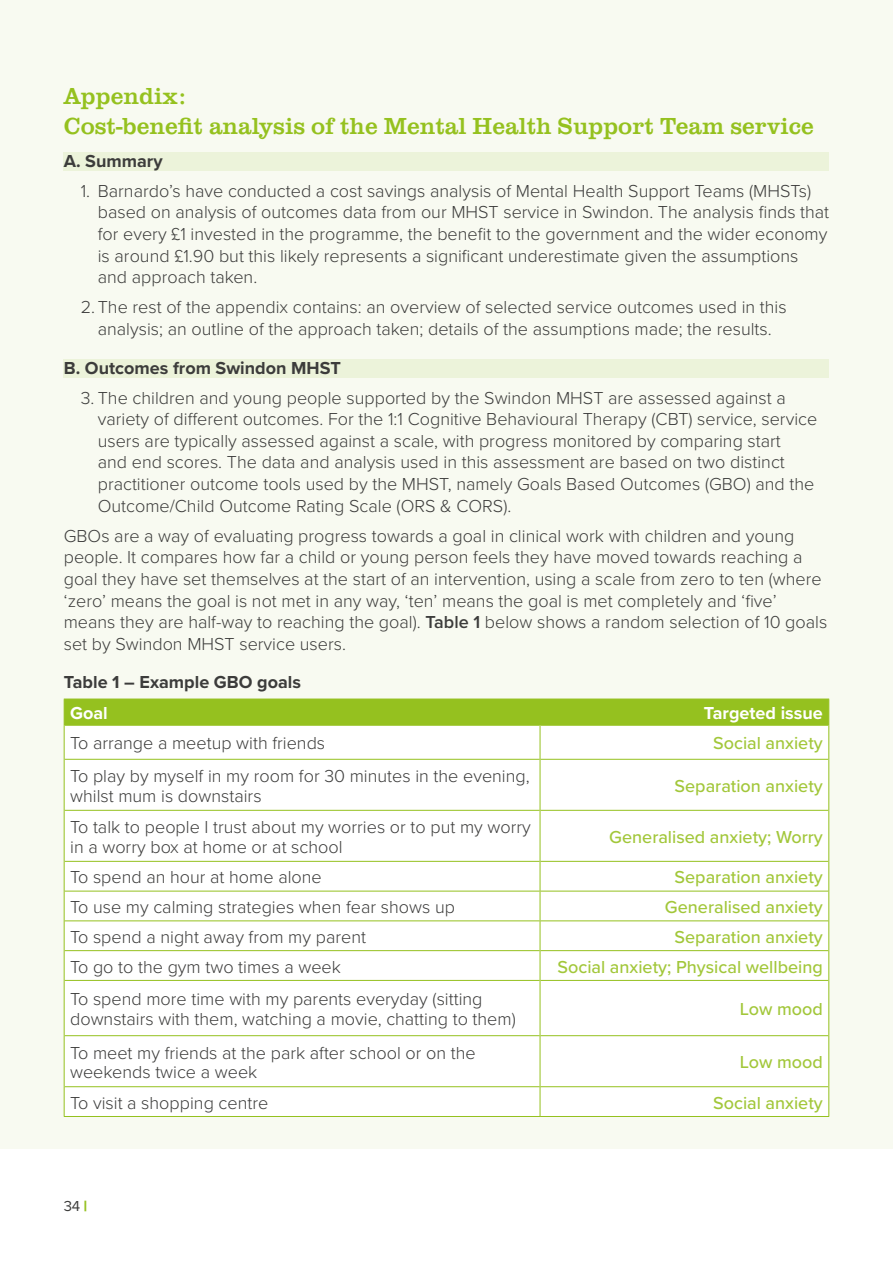
<style>
.page{position:relative;width:893px;height:1263px;background:#fff}
.page>*{position:absolute;margin:0;border:0;box-sizing:border-box;transform-origin:0 0}
.t1{font:24px/30px "URW Clarendon TOT";color:#95c11f}
.t2{font:300 18px/21.6px "Proxima Nova";color:#3c3c3b}
.t3{font:500 18px "Proxima Nova";color:#a2c73a}
.t4{font:700 18px "Proxima Nova";color:#3c3c3b}
.t5{font:700 18px "Proxima Nova";color:#fff}
.t6{font:15px "Proxima Nova";color:#3c3c3b}
.s1{font-weight:600}
.s2{font-weight:900;color:#95c11f}
</style>
<div class="page">
<div style="left:0;top:0;width:893px;height:1148px;background:#f8faf1"></div>
<div style="left:64px;top:152px;width:765px;height:18px;background:#ecf3da"></div>
<div style="left:64px;top:359px;width:765px;height:18px;background:#ecf3da"></div>
<div style="left:65px;top:726px;width:763px;height:390px;background:#fff"></div>
<hr style="left:64px;top:725px;width:1px;height:34px;background:#95c11f">
<hr style="left:828px;top:725px;width:1px;height:34px;background:#95c11f">
<hr style="left:64px;top:759px;width:1px;height:51px;background:#95c11f">
<hr style="left:828px;top:759px;width:1px;height:51px;background:#95c11f">
<hr style="left:64px;top:810px;width:1px;height:51px;background:#95c11f">
<hr style="left:828px;top:810px;width:1px;height:51px;background:#95c11f">
<hr style="left:64px;top:861px;width:1px;height:30px;background:#95c11f">
<hr style="left:828px;top:861px;width:1px;height:30px;background:#95c11f">
<hr style="left:64px;top:891px;width:1px;height:30px;background:#95c11f">
<hr style="left:828px;top:891px;width:1px;height:30px;background:#95c11f">
<hr style="left:64px;top:921px;width:1px;height:30px;background:#95c11f">
<hr style="left:828px;top:921px;width:1px;height:30px;background:#95c11f">
<svg style="left:64px;top:951px;width:1px;height:29px"></svg>
<svg style="left:828px;top:951px;width:1px;height:29px"></svg>
<hr style="left:64px;top:980px;width:1px;height:56px;background:#95c11f">
<hr style="left:828px;top:980px;width:1px;height:56px;background:#95c11f">
<hr style="left:64px;top:1036px;width:1px;height:51px;background:#95c11f">
<hr style="left:828px;top:1036px;width:1px;height:51px;background:#95c11f">
<svg style="left:64px;top:1087px;width:1px;height:29px"></svg>
<svg style="left:828px;top:1087px;width:1px;height:29px"></svg>
<hr style="left:65px;top:725px;width:475px;height:1px;background:#95c11f">
<hr style="left:540px;top:725px;width:288px;height:1px;background:#95c11f">
<hr style="left:65px;top:759px;width:475px;height:1px;background:#95c11f">
<hr style="left:540px;top:759px;width:288px;height:1px;background:#95c11f">
<hr style="left:65px;top:810px;width:475px;height:1px;background:#95c11f">
<hr style="left:540px;top:810px;width:288px;height:1px;background:#95c11f">
<hr style="left:65px;top:861px;width:475px;height:1px;background:#95c11f">
<hr style="left:540px;top:861px;width:288px;height:1px;background:#95c11f">
<hr style="left:65px;top:891px;width:475px;height:1px;background:#95c11f">
<hr style="left:540px;top:891px;width:288px;height:1px;background:#95c11f">
<hr style="left:65px;top:921px;width:475px;height:1px;background:#95c11f">
<hr style="left:540px;top:921px;width:288px;height:1px;background:#95c11f">
<hr style="left:65px;top:950px;width:475px;height:1px;background:#95c11f">
<hr style="left:540px;top:950px;width:288px;height:1px;background:#95c11f">
<hr style="left:65px;top:980px;width:475px;height:1px;background:#95c11f">
<hr style="left:540px;top:980px;width:288px;height:1px;background:#95c11f">
<hr style="left:65px;top:1035px;width:475px;height:1px;background:#95c11f">
<hr style="left:540px;top:1035px;width:288px;height:1px;background:#95c11f">
<hr style="left:65px;top:1086px;width:475px;height:1px;background:#95c11f">
<hr style="left:540px;top:1086px;width:288px;height:1px;background:#95c11f">
<div style="left:64px;top:699px;width:765px;height:26px;background:#95c11f"></div>
<hr style="left:540px;top:725px;width:1px;height:34px;background:#95c11f">
<hr style="left:540px;top:759px;width:1px;height:51px;background:#95c11f">
<hr style="left:540px;top:810px;width:1px;height:51px;background:#95c11f">
<hr style="left:540px;top:861px;width:1px;height:30px;background:#95c11f">
<hr style="left:540px;top:891px;width:1px;height:30px;background:#95c11f">
<hr style="left:540px;top:921px;width:1px;height:30px;background:#95c11f">
<svg style="left:540px;top:951px;width:1px;height:29px"></svg>
<hr style="left:540px;top:980px;width:1px;height:56px;background:#95c11f">
<hr style="left:540px;top:1036px;width:1px;height:51px;background:#95c11f">
<svg style="left:540px;top:1087px;width:1px;height:29px"></svg>
<hr style="left:64px;top:1116px;width:476px;height:1px;background:#95c11f">
<hr style="left:540px;top:1116px;width:289px;height:1px;background:#95c11f">
<h1 class="t1" style="left:64px;top:81px;width:751px">Appendix:<br>Cost-benefit analysis of the Mental Health Support Team service</h1>
<p class="t4" style="left:64px;top:147px;width:100px">A. Summary</p>
<p class="t2" style="left:98px;top:179px;width:733px;text-indent:-17px">1. Barnardo’s have conducted a cost savings analysis of Mental Health Support Teams (MHSTs) based on analysis of outcomes data from our MHST service in Swindon. The analysis finds that for every £1 invested in the programme, the benefit to the government and the wider economy is around £1.90 but this likely represents a significant underestimate given the assumptions and approach taken.</p>
<p class="t2" style="left:81px;top:296px;width:707px;text-align:center">2. The rest of the appendix contains: an overview of selected service outcomes used in this analysis; an outline of the approach taken; details of the assumptions made; the results.</p>
<p class="t4" style="left:64px;top:354px;width:279px">B. Outcomes from Swindon MHST</p>
<p class="t2" style="left:98px;top:386px;width:721px;text-indent:-17px">3. The children and young people supported by the Swindon MHST are assessed against a variety of different outcomes. For the 1:1 Cognitive Behavioural Therapy (CBT) service, service users are typically assessed against a scale, with progress monitored by comparing start<br>and end scores. The data and analysis used in this assessment are based on two distinct practitioner outcome tools used by the MHST, namely Goals Based Outcomes (GBO) and the Outcome/Child Outcome Rating Scale (ORS &amp; CORS).</p>
<p class="t2" style="left:64px;top:524px;width:765px">GBOs are a way of evaluating progress towards a goal in clinical work with children and young people. It compares how far a child or young person feels they have moved towards reaching a goal they have set themselves at the start of an intervention, using a scale from zero to ten (where ‘zero’ means the goal is not met in any way, ‘ten’ means the goal is met completely and ‘five’ means they are half-way to reaching the goal). <span class="s1">Table 1</span> below shows a random selection of 10 goals set by Swindon MHST service users.</p>
<p class="t4" style="left:64px;top:669px;width:239px">Table 1 – Example GBO goals</p>
<p class="t5" style="left:70px;top:700px;width:39px">Goal</p>
<p class="t5" style="left:704px;top:700px;width:121px">Targeted issue</p>
<p class="t2" style="left:70px;top:732px;width:257px">To arrange a meetup with friends</p>
<p class="t3" style="left:713px;top:730px;width:111px">Social anxiety</p>
<p class="t2" style="left:70px;top:765px;width:461px;line-height:19.5px">To play by myself in my room for 30 minutes in the evening, whilst mum is downstairs</p>
<p class="t3" style="left:675px;top:772px;width:150px">Separation anxiety</p>
<p class="t2" style="left:70px;top:816px;width:462px;line-height:19.5px">To talk to people I trust about my worries or to put my worry in a worry box at home or at school</p>
<p class="t3" style="left:609px;top:823px;width:215px">Generalised anxiety; Worry</p>
<p class="t2" style="left:70px;top:865px;width:253px">To spend an hour at home alone</p>
<p class="t3" style="left:675px;top:864px;width:150px">Separation anxiety</p>
<p class="t2" style="left:70px;top:895px;width:386px">To use my calming strategies when fear shows up</p>
<p class="t3" style="left:665px;top:894px;width:159px">Generalised anxiety</p>
<p class="t2" style="left:70px;top:925px;width:297px">To spend a night away from my parent</p>
<p class="t3" style="left:675px;top:923px;width:150px">Separation anxiety</p>
<p class="t2" style="left:70px;top:955px;width:272px">To go to the gym two times a week</p>
<p class="t3" style="left:557px;top:953px;width:267px">Social anxiety; Physical wellbeing</p>
<p class="t2" style="left:70px;top:989px;width:447px;line-height:19.5px">To spend more time with my parents everyday (sitting downstairs with them, watching a movie, chatting to them)</p>
<p class="t3" style="left:740px;top:996px;width:84px">Low mood</p>
<p class="t2" style="left:70px;top:1042px;width:407px;line-height:19.5px">To meet my friends at the park after school or on the weekends twice a week</p>
<p class="t3" style="left:740px;top:1049px;width:84px">Low mood</p>
<p class="t2" style="left:70px;top:1091px;width:200px">To visit a shopping centre</p>
<p class="t3" style="left:713px;top:1089px;width:111px">Social anxiety</p>
<p class="t6" style="left:64px;top:1195px;width:25px">34 <span class="s2">|</span></p>
</div>
